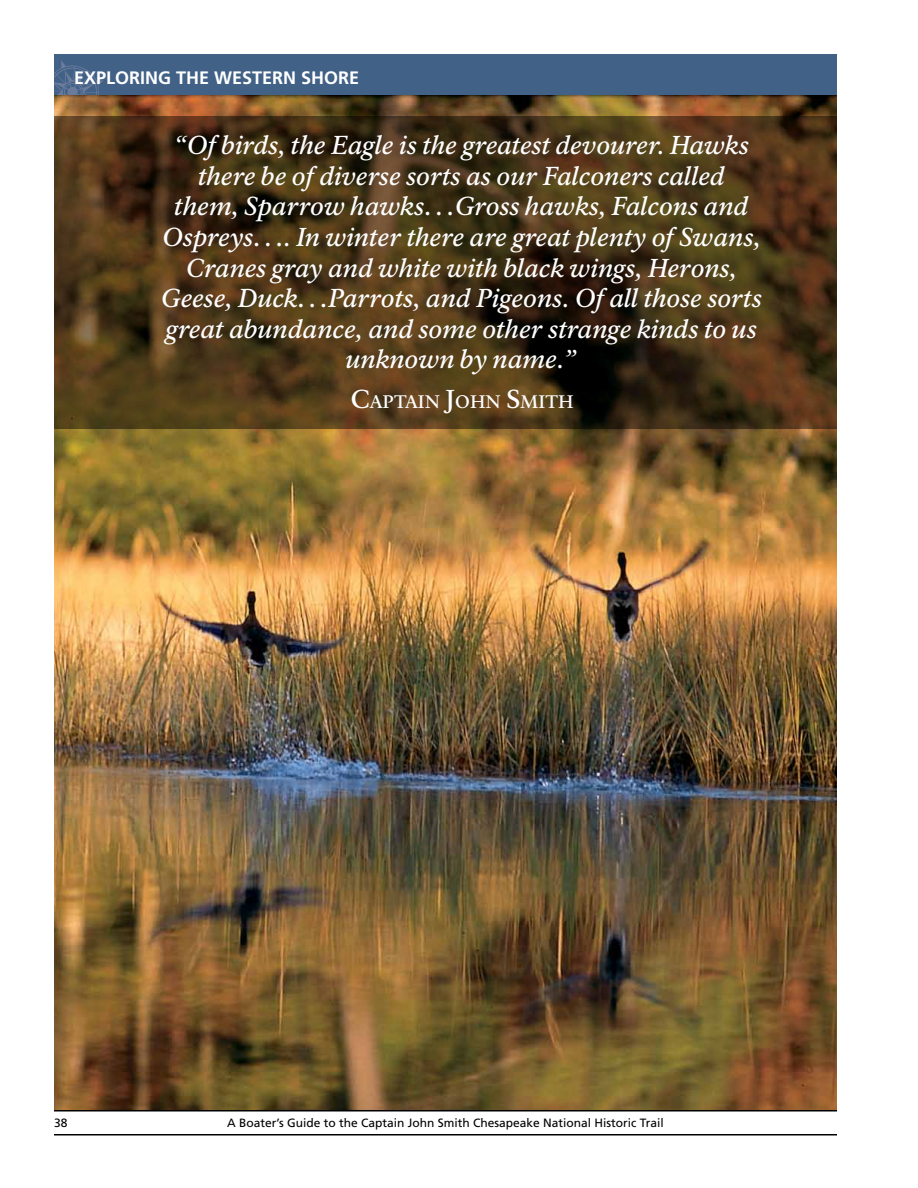
<style>
.page{position:relative;width:918px;height:1188px;background:#fff}
.page>*{position:absolute;margin:0;border:0;box-sizing:border-box;transform-origin:0 0}
.t1{font:italic 25.5px/30.6px "NPS Rawlinson OT Med";color:#fff;text-align:center}
.t2{font:700 18px "Frutiger LT Std";color:#fff}
.t3{font:500 17.85px "NPS Rawlinson OT";color:#fff}
.t4{font:12px "Frutiger LT Std";color:#000}
.s1{font-size:25.5px}
</style>
<div class="page">
<div style="left:54px;top:54px;width:783px;height:41px;background:#416187"></div>
<svg style="left:54px;top:60px;width:50px;height:35px"></svg>
<hr style="left:54px;top:1134px;width:783px;height:2px;background:#000">
<hr style="left:54px;top:1110px;width:783px;height:2px;background:#000">
<img style="left:54px;top:95px;width:783px;height:1015px">
<svg style="left:54px;top:117px;width:783px;height:312px;background:#483317"></svg>
<p class="t2" style="left:74px;top:67px;width:12px">EXPLORIN</p>
<p class="t2" style="left:158px;top:67px;width:30px">G THE</p>
<p class="t2" style="left:214px;top:67px;width:50px">WE STERN</p>
<p class="t2" style="left:301px;top:67px;width:23px">SHORE</p>
<p class="t1" style="left:161px;top:131px;width:603px">“Of birds, the Eagle is the greatest devourer. Hawks there be of diverse sorts as our Falconers called<br>them, Sparrow hawks…Gross hawks, Falcons and Ospreys…. In winter there are great plenty of Swans, Cranes gray and white with black wings, Herons, Geese, Duck…Parrots, and Pigeons. Of all those sorts great abundance, and some other strange kinds to us unknown by name.”</p>
<p class="t3" style="left:351px;top:391px;width:224px"><span class="s1">C</span>APTAIN <span class="s1">J</span>OHN <span class="s1">S</span>MITH</p>
<p class="t4" style="left:54px;top:1115px;width:15px">38</p>
<p class="t4" style="left:227px;top:1115px;width:438px">A Boater’s Guide to the Captain John Smith Chesapeake National Historic Trail</p>
</div>
